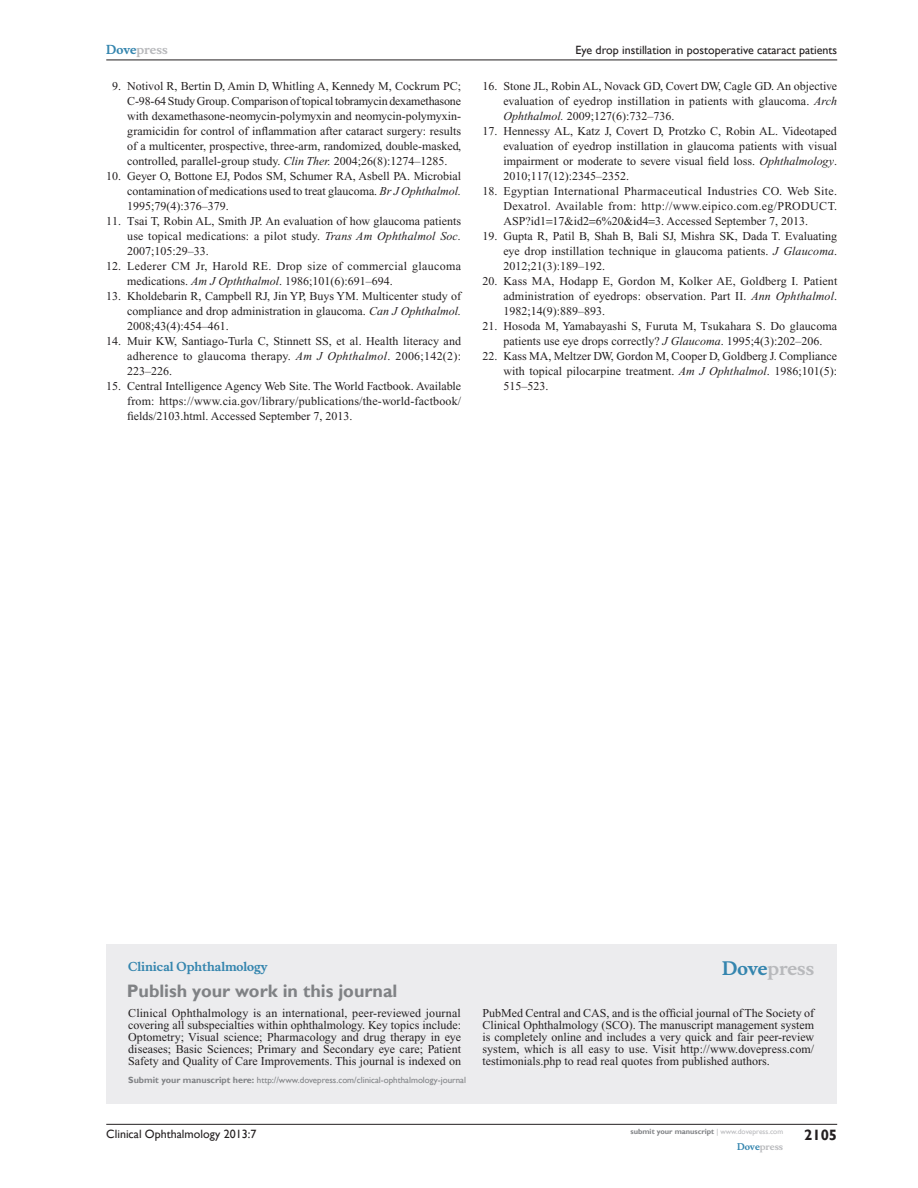
<style>
.page{position:relative;width:918px;height:1188px;background:#fff}
.page>*{position:absolute;margin:0;border:0;box-sizing:border-box;transform-origin:0 0}
.PromBx-H1{font:700 18px "Gill Sans";color:#808285}
.PromBx-Brand{font:700 18px "Musee";color:#b8b9bc}
.t1{font:700 15px "Gill Sans";color:#231f20}
.RefNL2{font:12px/15px "Times New Roman";color:#231f20;text-align:justify}
.PromBx-Tx{font:12px/12px "Times New Roman";color:#231f20;text-align:justify}
.RefNL2-2{font:12px/15px "Times New Roman";letter-spacing:.025em;color:#231f20}
.t2{font:12px "Gill Sans";color:#231f20}
.PromBx-JrnlName{font:700 12px "Musee";color:#3485ae}
.t3{font:700 12px "Musee";color:#b8b9bc}
.PromBx-SubmitMssWebA{font:9px "Gill Sans";color:#808285}
.t4{font:700 9px "Musee";color:#b8b9bc}
.t5{font:700 7.5px "Gill Sans";color:#808285}
.s1{color:#3485ae}
.s2{font-style:italic}
.s3{font-weight:700}
.s4{font-weight:400;color:#b8b9bc}
</style>
<div class="page">
<div style="left:106px;top:944px;width:731px;height:159px;background:#ececee"></div>
<hr style="left:106px;top:1124px;width:731px;height:1px;background:#231f20">
<hr style="left:106px;top:60px;width:731px;height:1px;background:#231f20">
<p class="t3" style="left:106px;top:43px;width:63px"><span class="s1">Dove</span>press</p>
<p class="RefNL2" style="left:127px;top:79px;width:335px;text-indent:-15px">9. Notivol R, Bertin D, Amin D, Whitling A, Kennedy M, Cockrum PC; C-98-64 Study Group. Comparison of topical tobramycin dexamethasone with dexamethasone-neomycin-polymyxin and neomycin-polymyxin&shy;gramicidin for control of inflammation after cataract surgery: results of a multicenter, prospective, three-arm, randomized, double-masked, controlled, parallel-group study. <span class="s2">Clin Ther.</span> 2004;26(8):1274–1285.</p>
<p class="RefNL2" style="left:127px;top:169px;width:335px;text-indent:-21px">10. Geyer O, Bottone EJ, Podos SM, Schumer RA, Asbell PA. Microbial contamination of medications used to treat glaucoma. <span class="s2">Br J Ophthalmol.<br></span>1995;79(4):376–379.</p>
<p class="RefNL2" style="left:127px;top:214px;width:335px;text-indent:-21px">11. Tsai T, Robin AL, Smith JP. An evaluation of how glaucoma patients use topical medications: a pilot study. <span class="s2">Trans Am Ophthalmol Soc.<br></span>2007;105:29–33.</p>
<p class="RefNL2-2" style="left:127px;top:259px;width:335px;text-indent:-21px">12. Lederer CM Jr, Harold RE. Drop size of commercial glaucoma medications. <span class="s2">Am J Opththalmol</span>. 1986;101(6):691–694.</p>
<p class="RefNL2" style="left:127px;top:289px;width:335px;text-indent:-21px">13. Kholdebarin R, Campbell RJ, Jin YP, Buys YM. Multicenter study of compliance and drop administration in glaucoma. <span class="s2">Can J Ophthalmol.<br></span>2008;43(4):454–461.</p>
<p class="RefNL2" style="left:127px;top:334px;width:335px;text-indent:-21px">14. Muir KW, Santiago-Turla C, Stinnett SS, et al. Health literacy and adherence to glaucoma therapy. <span class="s2">Am J Ophthalmol</span>. 2006;142(2):<br>223–226.</p>
<p class="RefNL2" style="left:127px;top:379px;width:336px;text-indent:-21px">15. Central Intelligence Agency Web Site. The World Factbook. Available from: https://www.cia.gov/library/publications/the-world-factbook/ fields/2103.html. Accessed September 7, 2013.</p>
<p class="t2" style="left:576px;top:43px;width:263px">Eye drop instillation in postoperative cataract patients</p>
<p class="RefNL2" style="left:503px;top:79px;width:335px;text-indent:-21px">16. Stone JL, Robin AL, Novack GD, Covert DW, Cagle GD. An objective evaluation of eyedrop instillation in patients with glaucoma. <span class="s2">Arch Ophthalmol.</span> 2009;127(6):732–736.</p>
<p class="RefNL2" style="left:503px;top:124px;width:335px;text-indent:-21px">17. Hennessy AL, Katz J, Covert D, Protzko C, Robin AL. Videotaped evaluation of eyedrop instillation in glaucoma patients with visual impairment or moderate to severe visual field loss. <span class="s2">Ophthalmology</span>.<br>2010;117(12):2345–2352.</p>
<p class="RefNL2" style="left:503px;top:184px;width:335px;text-indent:-21px">18. Egyptian International Pharmaceutical Industries CO. Web Site.<br>Dexatrol. Available from: http://www.eipico.com.eg/PRODUCT.<br>ASP?id1 17&amp;id2 6%20&amp;id4 3. Accessed September 7, 2013.</p>
<p class="RefNL2" style="left:503px;top:229px;width:335px;text-indent:-21px">19. Gupta R, Patil B, Shah B, Bali SJ, Mishra SK, Dada T. Evaluating eye drop instillation technique in glaucoma patients. <span class="s2">J Glaucoma</span>.<br>2012;21(3):189–192.</p>
<p class="RefNL2" style="left:503px;top:274px;width:336px;text-indent:-21px">20. Kass MA, Hodapp E, Gordon M, Kolker AE, Goldberg I. Patient administration of eyedrops: observation. Part II. <span class="s2">Ann Ophthalmol</span>.<br>1982;14(9):889–893.</p>
<p class="RefNL2" style="left:482px;top:319px;width:356px;text-align:center">21. Hosoda M, Yamabayashi S, Furuta M, Tsukahara S. Do glaucoma patients use eye drops correctly? <span class="s2">J Glaucoma</span>. 1995;4(3):202–206.</p>
<p class="RefNL2" style="left:503px;top:349px;width:335px;text-indent:-21px">22. Kass MA, Meltzer DW, Gordon M, Cooper D, Goldberg J. Compliance with topical pilocarpine treatment. <span class="s2">Am J Ophthalmol</span>. 1986;101(5):<br>515–523.</p>
<p class="PromBx-JrnlName" style="left:128px;top:959px;width:141px">Clinical Ophthalmology</p>
<p class="PromBx-H1" style="left:127px;top:980px;width:272px">Publish your work in this journal</p>
<p class="PromBx-Brand" style="left:722px;top:958px;width:94px"><span class="s1">Dove</span>press</p>
<p class="PromBx-Tx" style="left:128px;top:1007px;width:334px">Clinical Ophthalmology is an international, peer-reviewed journal covering all subspecialties within ophthalmology. Key topics include:<br>Optometry; Visual science; Pharmacology and drug therapy in eye diseases; Basic Sciences; Primary and Secondary eye care; Patient Safety and Quality of Care Improvements. This journal is indexed on</p>
<p class="PromBx-Tx" style="left:482px;top:1007px;width:333px">PubMed Central and CAS, and is the official journal of The Society of Clinical Ophthalmology (SCO). The manuscript management system is completely online and includes a very quick and fair peer-review system, which is all easy to use. Visit http://www.dovepress.com/ testimonials.php to read real quotes from published authors.</p>
<p class="PromBx-SubmitMssWebA" style="left:128px;top:1075px;width:339px"><span class="s3">Submit your manuscript here:</span> http://www.dovepress.com/clinical-ophthalmology-journal</p>
<p class="t2" style="left:106px;top:1127px;width:152px">Clinical Ophthalmology 2013:7</p>
<p class="t5" style="left:631px;top:1127px;width:154px">submit your manuscript <span class="s4">| www.dovepress.com</span></p>
<p class="t4" style="left:737px;top:1141px;width:48px"><span class="s1">Dove</span>press</p>
<p class="t1" style="left:804px;top:1126px;width:35px">2105</p>
</div>
